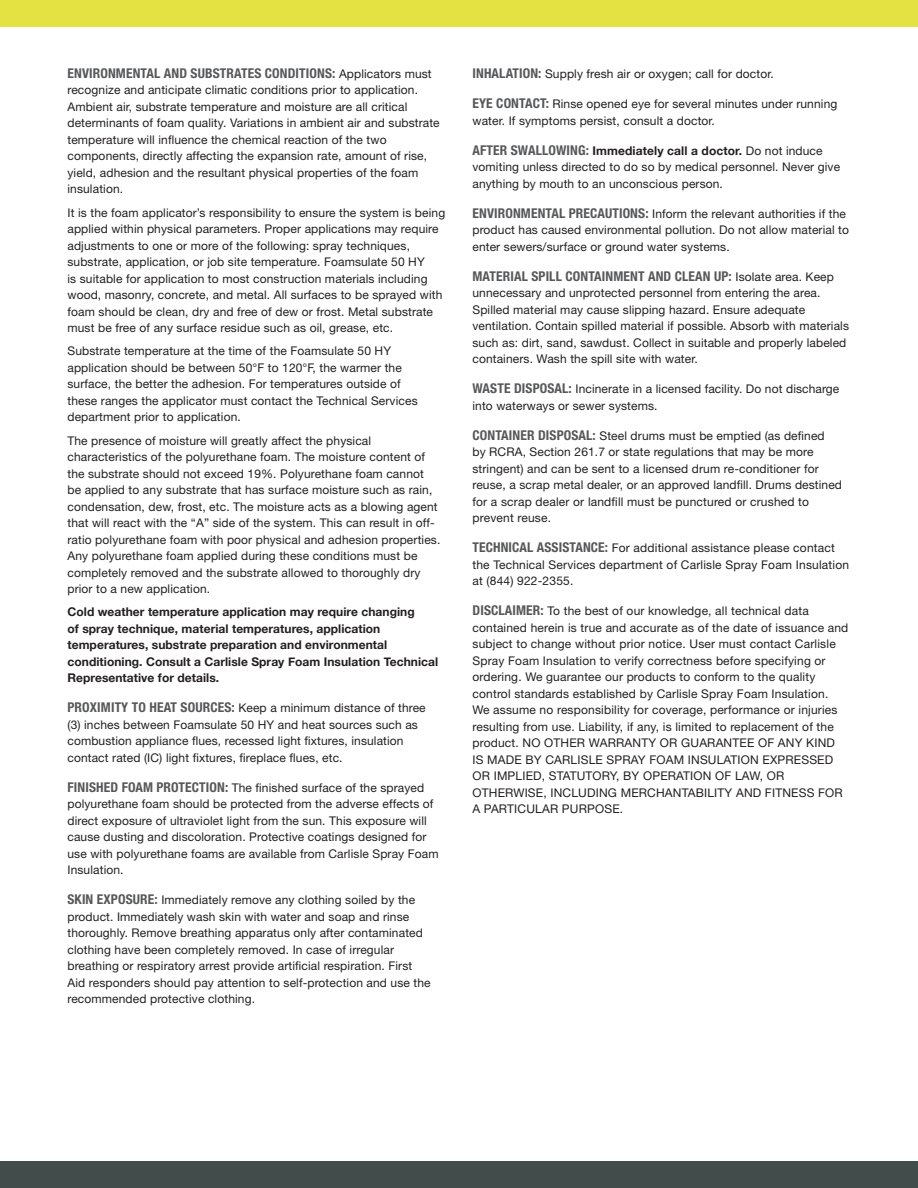
<style>
.page{position:relative;width:918px;height:1188px;background:#fff}
.page>*{position:absolute;margin:0;border:0;box-sizing:border-box;transform-origin:0 0}
.t1{font:700 condensed 13.5px "Helvetica Neue";letter-spacing:.01em;color:#57585a}
.t2{font:12px/16.5px "Helvetica Neue";letter-spacing:.01em;color:#231f20}
.t3{font:700 12px/16.5px "Helvetica Neue";letter-spacing:.005em;color:#231f20}
.s1{font-weight:400;font-stretch:normal;font-size:12px;color:#231f20}
.s2{font-weight:700;font-stretch:condensed;font-size:13.5px;color:#57585a}
.s3{font-weight:700}
</style>
<div class="page">
<div style="left:0;top:1161px;width:918px;height:27px;background:#424c4b"></div>
<div style="left:0;top:0;width:918px;height:27px;background:#e4e143"></div>
<p class="t1" style="left:68px;top:65px;width:366px">ENVIRONMENTAL AND SUBSTRATES CONDITIONS: <span class="s1">Applicators must</span></p>
<p class="t2" style="left:68px;top:82px;width:374px">recognize and anticipate climatic conditions prior to application.<br>Ambient air, substrate temperature and moisture are all critical determinants of foam quality. Variations in ambient air and substrate temperature will influence the chemical reaction of the two components, directly affecting the expansion rate, amount of rise, yield, adhesion and the resultant physical properties of the foam insulation.</p>
<p class="t2" style="left:68px;top:204px;width:379px">It is the foam applicator’s responsibility to ensure the system is being applied within physical parameters. Proper applications may require adjustments to one or more of the following: spray techniques, substrate, application, or job site temperature. Foamsulate 50 HY<br>is suitable for application to most construction materials including wood, masonry, concrete, and metal. All surfaces to be sprayed with foam should be clean, dry and free of dew or frost. Metal substrate must be free of any surface residue such as oil, grease, etc.</p>
<p class="t2" style="left:68px;top:343px;width:352px">Substrate temperature at the time of the Foamsulate 50 HY application should be between 50°F to 120°F, the warmer the surface, the better the adhesion. For temperatures outside of these ranges the applicator must contact the Technical Services department prior to application.</p>
<p class="t2" style="left:68px;top:432px;width:374px">The presence of moisture will greatly affect the physical characteristics of the polyurethane foam. The moisture content of the substrate should not exceed 19%. Polyurethane foam cannot be applied to any substrate that has surface moisture such as rain, condensation, dew, frost, etc. The moisture acts as a blowing agent that will react with the “A” side of the system. This can result in off&shy;ratio polyurethane foam with poor physical and adhesion properties.<br>Any polyurethane foam applied during these conditions must be completely removed and the substrate allowed to thoroughly dry prior to a new application.</p>
<p class="t3" style="left:68px;top:604px;width:372px">Cold weather temperature application may require changing<br>of spray technique, material temperatures, application temperatures, substrate preparation and environmental conditioning. Consult a Carlisle Spray Foam Insulation Technical Representative for details.</p>
<p class="t2" style="left:68px;top:700px;width:360px"><span class="s2">PROXIMITY TO HEAT SOURCES:</span> Keep a minimum distance of three (3) inches between Foamsulate 50 HY and heat sources such as combustion appliance flues, recessed light fixtures, insulation contact rated (IC) light fixtures, fireplace flues, etc.</p>
<p class="t2" style="left:68px;top:779px;width:373px"><span class="s2">FINISHED FOAM PROTECTION:</span> The finished surface of the sprayed polyurethane foam should be protected from the adverse effects of direct exposure of ultraviolet light from the sun. This exposure will cause dusting and discoloration. Protective coatings designed for use with polyurethane foams are available from Carlisle Spray Foam Insulation.</p>
<p class="t2" style="left:68px;top:892px;width:365px"><span class="s2">SKIN EXPOSURE:</span> Immediately remove any clothing soiled by the product. Immediately wash skin with water and soap and rinse thoroughly. Remove breathing apparatus only after contaminated clothing have been completely removed. In case of irregular breathing or respiratory arrest provide artificial respiration. First Aid responders should pay attention to self-protection and use the recommended protective clothing.</p>
<p class="t2" style="left:472px;top:65px;width:303px"><span class="s2">INHALATION:</span> Supply fresh air or oxygen; call for doctor.</p>
<p class="t2" style="left:472px;top:95px;width:366px"><span class="s2">EYE CONTACT:</span> Rinse opened eye for several minutes under running water. If symptoms persist, consult a doctor.</p>
<p class="t2" style="left:472px;top:142px;width:369px"><span class="s2">AFTER SWALLOWING:</span> <span class="s3">Immediately call a doctor.</span> Do not induce vomiting unless directed to do so by medical personnel. Never give anything by mouth to an unconscious person.</p>
<p class="t2" style="left:472px;top:205px;width:378px"><span class="s2">ENVIRONMENTAL PRECAUTIONS:</span> Inform the relevant authorities if the product has caused environmental pollution. Do not allow material to enter sewers/surface or ground water systems.</p>
<p class="t1" style="left:472px;top:268px;width:363px">MATERIAL SPILL CONTAINMENT AND CLEAN UP: <span class="s1">Isolate area. Keep</span></p>
<p class="t2" style="left:472px;top:284px;width:378px">unnecessary and unprotected personnel from entering the area.<br>Spilled material may cause slipping hazard. Ensure adequate ventilation. Contain spilled material if possible. Absorb with materials such as: dirt, sand, sawdust. Collect in suitable and properly labeled containers. Wash the spill site with water.</p>
<p class="t2" style="left:472px;top:380px;width:368px"><span class="s2">WASTE DISPOSAL:</span> Incinerate in a licensed facility. Do not discharge into waterways or sewer systems.</p>
<p class="t2" style="left:472px;top:427px;width:371px"><span class="s2">CONTAINER DISPOSAL:</span> Steel drums must be emptied (as defined<br>by RCRA, Section 261.7 or state regulations that may be more stringent) and can be sent to a licensed drum re-conditioner for reuse, a scrap metal dealer, or an approved landfill. Drums destined for a scrap dealer or landfill must be punctured or crushed to prevent reuse.</p>
<p class="t2" style="left:472px;top:539px;width:378px"><span class="s2">TECHNICAL ASSISTANCE:</span> For additional assistance please contact the Technical Services department of Carlisle Spray Foam Insulation at (844) 922-2355.</p>
<p class="t2" style="left:472px;top:602px;width:377px"><span class="s2">DISCLAIMER:</span> To the best of our knowledge, all technical data contained herein is true and accurate as of the date of issuance and subject to change without prior notice. User must contact Carlisle Spray Foam Insulation to verify correctness before specifying or ordering. We guarantee our products to conform to the quality control standards established by Carlisle Spray Foam Insulation.<br>We assume no responsibility for coverage, performance or injuries resulting from use. Liability, if any, is limited to replacement of the product. NO OTHER WARRANTY OR GUARANTEE OF ANY KIND IS MADE BY CARLISLE SPRAY FOAM INSULATION EXPRESSED OR IMPLIED, STATUTORY, BY OPERATION OF LAW, OR OTHERWISE, INCLUDING MERCHANTABILITY AND FITNESS FOR A PARTICULAR PURPOSE.</p>
</div>
